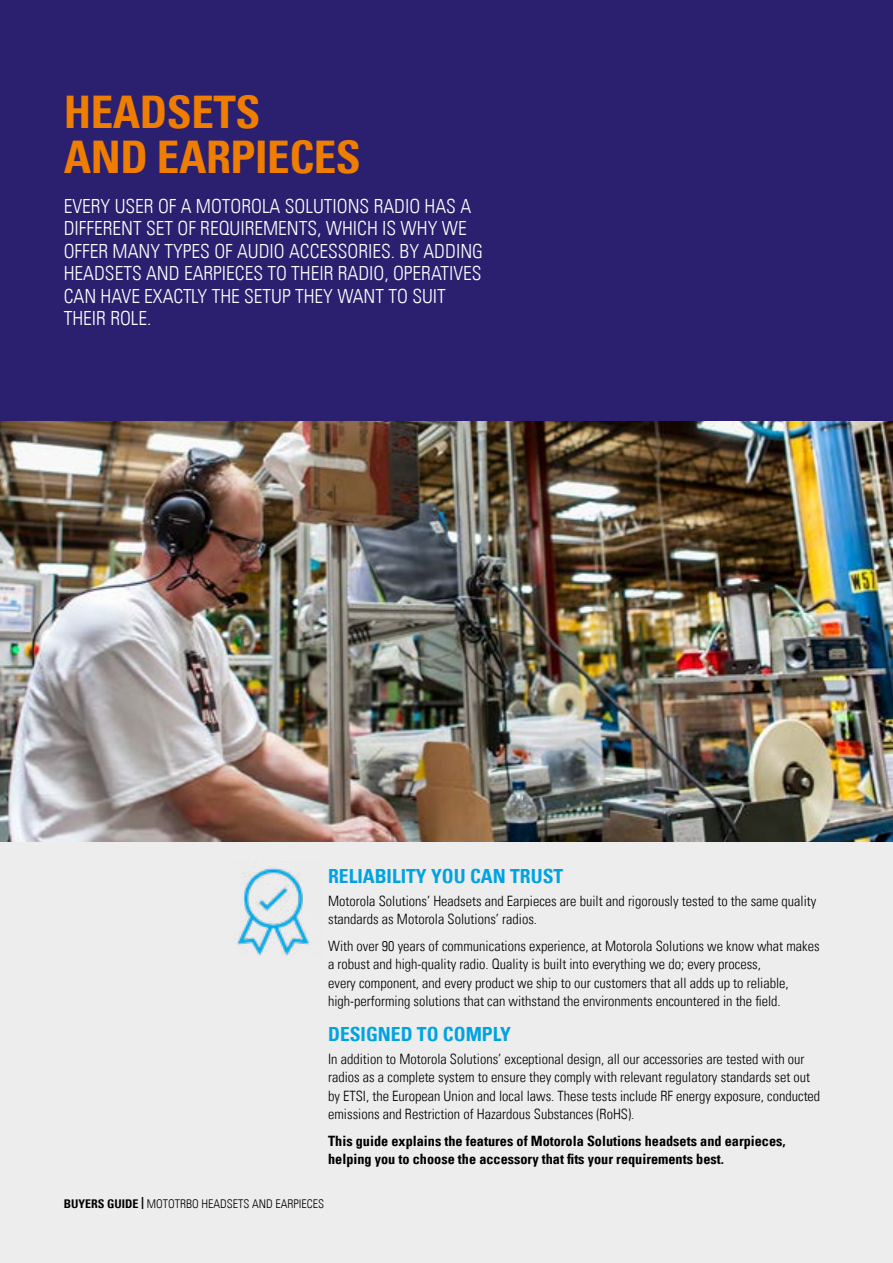
<style>
.page{position:relative;width:893px;height:1263px;background:#fff}
.page>*{position:absolute;margin:0;border:0;box-sizing:border-box;transform-origin:0 0}
.t1{font:700 condensed 45px/45px "Univers LT";letter-spacing:-.01em;color:#ef7d00}
.t2{font:300 condensed 19.5px/22.5px "Univers LT";color:#fff}
.t3{font:700 condensed 19.5px "Univers LT";color:#00a3e2}
.t4{font:300 condensed 14.25px/18.3px "Univers LT";color:#000}
.t5{font:700 condensed 14.25px/18.3px "Univers LT";color:#000}
.t6{font:300 condensed 12px "Univers LT";color:#000}
.s1{font-family:"Univers LT47 Condensed Lt";font-weight:400;font-stretch:normal}
.s2{font-weight:700}
</style>
<div class="page">
<div style="left:0;top:821px;width:893px;height:442px;background:#ededed"></div>
<div style="left:0;top:0;width:893px;height:821px;background:#2a206f"></div>
<img style="left:0;top:421px;width:893px;height:421px">
<img style="left:237px;top:868px;width:73px;height:88px">
<h1 class="t1" style="left:64px;top:90px;width:299px">HEADSETS<br>AND EARPIECES</h1>
<p class="t2" style="left:64px;top:195px;width:421px">EVERY USER OF A MOTOROLA SOLUTIONS RADIO HAS A DIFFERENT SET OF REQUIREMENTS, WHICH IS WHY WE OFFER MANY TYPES OF AUDIO ACCESSORIES. BY ADDING HEADSETS AND EARPIECES TO THEIR RADIO<span class="s1">,</span> OPERATIVES CAN HAVE EXACTLY THE SETUP THEY WANT TO SUIT THEIR ROLE.</p>
<h2 class="t3" style="left:328px;top:864px;width:237px">RELIABILITY YOU CAN TRUST</h2>
<p class="t4" style="left:328px;top:891px;width:490px">Motorola Solutions’ Headsets and Earpieces are built and rigorously tested to the same quality standards as Motorola Solutions’ radios.</p>
<p class="t4" style="left:328px;top:937px;width:493px">With over 90 years of communications experience, <span class="s1">at Motorola Solutions we know</span> what makes a robust and high-quality radio. Quality is built into everything we do; every process,<br>every component, and every product we ship to our customers that all adds up to reliable, high-performing solutions that can withstand the environments encountered in the field.</p>
<h2 class="t3" style="left:328px;top:1022px;width:184px">DESIGNED TO COMPLY</h2>
<p class="t4" style="left:328px;top:1050px;width:494px">In addition to Motorola Solutions’ exceptional design, all our accessories are tested with our radios as a complete system to ensure they comply with relevant regulatory standards set out by ETSI, the European Union and local laws. These tests include RF energy exposure, conducted emissions and Restriction of Hazardous Substances (RoHS).</p>
<p class="t5" style="left:328px;top:1132px;width:459px">This guide explains the features of Motorola Solutions headsets and earpieces, helping you to choose the accessory that fits your requirements best.</p>
<p class="t6" style="left:64px;top:1196px;width:262px"><span class="s2">BUYERS GUIDE |</span> MOTOTRBO HEADSETS AND EARPIECES</p>
</div>
